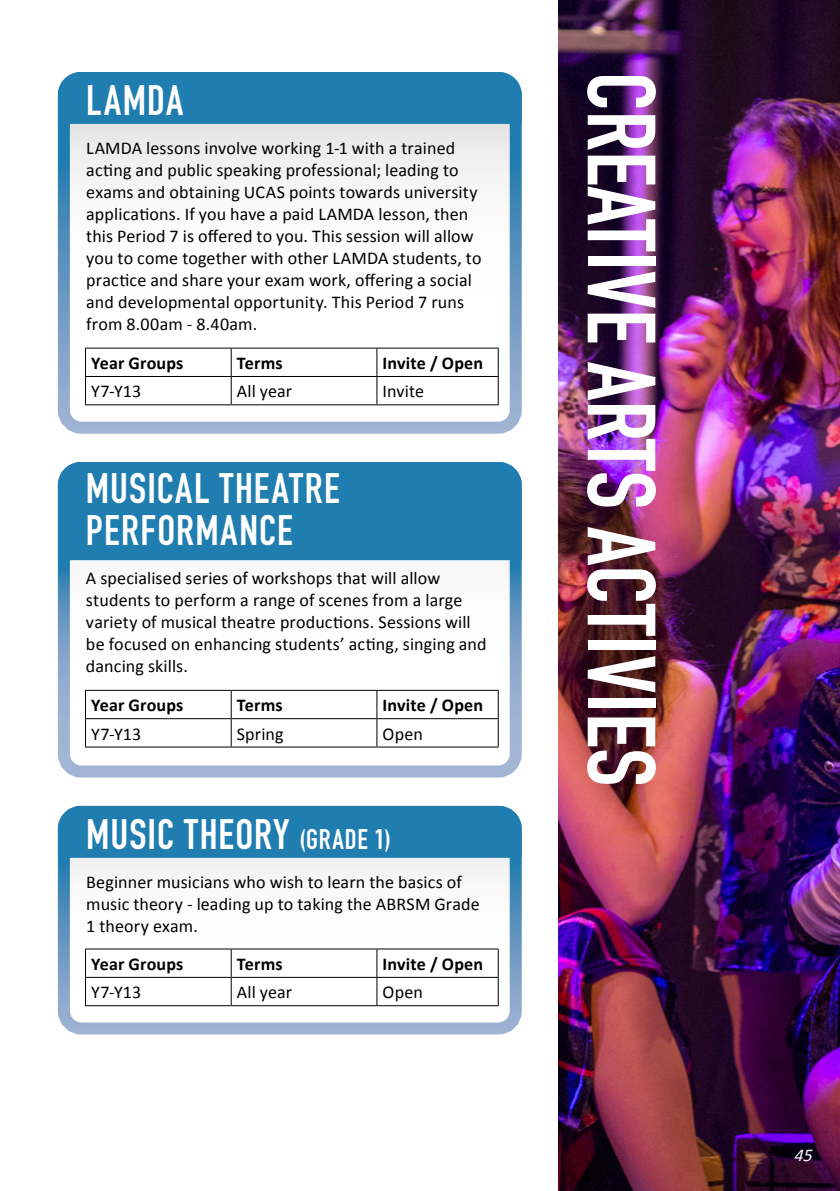
<style>
.page{position:relative;width:840px;height:1191px;background:#fff}
.page>*{position:absolute;margin:0;border:0;box-sizing:border-box;transform-origin:0 0}
.t1{font:700 94.8px "DIN Condensed";color:#fff}
.t2{font:700 42px/42px "DIN Condensed";letter-spacing:.025em;color:#fff}
.t3{font:18px/22px "Calibri";letter-spacing:.005em;color:#000}
.t4{font:700 18px "Calibri";letter-spacing:.01em;color:#000}
.t5{font:italic 18px "Calibri";color:#fff}
.s1{font-size:28px}
</style>
<div class="page">
<svg style="left:71px;top:124px;width:437px;height:297px"></svg>
<div style="left:58px;top:72px;width:463px;height:362px;border:12px solid #fff;border-radius:17px"></div>
<div style="left:58px;top:72px;width:463px;height:52px;background:#207daf"></div>
<hr style="left:85px;top:347px;width:146px;height:1px;background:#000">
<hr style="left:231px;top:347px;width:146px;height:1px;background:#000">
<hr style="left:377px;top:347px;width:121px;height:1px;background:#000">
<hr style="left:85px;top:376px;width:146px;height:1px;background:#000">
<svg style="left:85px;top:348px;width:1px;height:56px"></svg>
<hr style="left:231px;top:376px;width:146px;height:1px;background:#000">
<svg style="left:230px;top:348px;width:1px;height:56px"></svg>
<hr style="left:377px;top:376px;width:121px;height:1px;background:#000">
<svg style="left:376px;top:348px;width:1px;height:56px"></svg>
<svg style="left:497px;top:348px;width:1px;height:56px"></svg>
<hr style="left:85px;top:404px;width:146px;height:1px;background:#000">
<hr style="left:231px;top:404px;width:146px;height:1px;background:#000">
<hr style="left:377px;top:404px;width:121px;height:1px;background:#000">
<img style="left:558px;top:0;width:281px;height:1191px">
<svg style="left:71px;top:560px;width:437px;height:204px"></svg>
<div style="left:58px;top:462px;width:463px;height:315px;border:12px solid #fff;border-radius:17px"></div>
<div style="left:58px;top:462px;width:463px;height:98px;background:#207daf"></div>
<hr style="left:85px;top:690px;width:146px;height:1px;background:#000">
<hr style="left:231px;top:690px;width:146px;height:1px;background:#000">
<hr style="left:377px;top:690px;width:121px;height:1px;background:#000">
<hr style="left:85px;top:718px;width:146px;height:1px;background:#000">
<svg style="left:85px;top:691px;width:1px;height:55px"></svg>
<hr style="left:231px;top:718px;width:146px;height:1px;background:#000">
<svg style="left:230px;top:691px;width:1px;height:55px"></svg>
<hr style="left:377px;top:718px;width:121px;height:1px;background:#000">
<svg style="left:376px;top:691px;width:1px;height:55px"></svg>
<svg style="left:497px;top:691px;width:1px;height:55px"></svg>
<hr style="left:85px;top:746px;width:146px;height:1px;background:#000">
<hr style="left:231px;top:746px;width:146px;height:1px;background:#000">
<hr style="left:377px;top:746px;width:121px;height:1px;background:#000">
<svg style="left:71px;top:858px;width:437px;height:163px"></svg>
<div style="left:58px;top:806px;width:463px;height:228px;border:12px solid #fff;border-radius:17px"></div>
<div style="left:58px;top:806px;width:463px;height:52px;background:#207daf"></div>
<hr style="left:85px;top:948px;width:146px;height:1px;background:#000">
<hr style="left:231px;top:948px;width:146px;height:1px;background:#000">
<hr style="left:377px;top:948px;width:121px;height:1px;background:#000">
<hr style="left:85px;top:977px;width:146px;height:1px;background:#000">
<svg style="left:85px;top:949px;width:1px;height:56px"></svg>
<hr style="left:231px;top:977px;width:146px;height:1px;background:#000">
<svg style="left:230px;top:949px;width:1px;height:56px"></svg>
<hr style="left:377px;top:977px;width:121px;height:1px;background:#000">
<svg style="left:376px;top:949px;width:1px;height:56px"></svg>
<svg style="left:497px;top:949px;width:1px;height:56px"></svg>
<hr style="left:85px;top:1005px;width:146px;height:1px;background:#000">
<hr style="left:231px;top:1005px;width:146px;height:1px;background:#000">
<hr style="left:377px;top:1005px;width:121px;height:1px;background:#000">
<h2 class="t2" style="left:86px;top:79px;width:98px">LAMDA</h2>
<p class="t3" style="left:86px;top:136px;width:396px">LAMDA lessons involve working 1-1 with a trained acting and public speaking professional; leading to exams and obtaining UCAS points towards university applications. If you have a paid LAMDA lesson, then this Period 7 is offered to you. This session will allow you to come together with other LAMDA students, to practice and share your exam work, offering a social and developmental opportunity. This Period 7 runs from 8.00am - 8.40am.</p>
<p class="t4" style="left:91px;top:350px;width:94px">Year Groups</p>
<p class="t4" style="left:237px;top:350px;width:47px">Terms</p>
<p class="t4" style="left:382px;top:350px;width:102px">Invite / Open</p>
<p class="t3" style="left:91px;top:379px;width:51px">Y7-Y13</p>
<p class="t3" style="left:237px;top:379px;width:57px">All year</p>
<p class="t3" style="left:382px;top:379px;width:43px">Invite</p>
<h2 class="t2" style="left:86px;top:467px;width:255px">MUSICAL THEATRE<br>PERFORMANCE</h2>
<p class="t3" style="left:86px;top:566px;width:402px">A specialised series of workshops that will allow students to perform a range of scenes from a large variety of musical theatre productions. Sessions will be focused on enhancing students’ acting, singing and dancing skills.</p>
<p class="t4" style="left:91px;top:692px;width:94px">Year Groups</p>
<p class="t4" style="left:237px;top:692px;width:47px">Terms</p>
<p class="t4" style="left:382px;top:692px;width:102px">Invite / Open</p>
<p class="t3" style="left:91px;top:722px;width:51px">Y7-Y13</p>
<p class="t3" style="left:237px;top:722px;width:48px">Spring</p>
<p class="t3" style="left:382px;top:722px;width:42px">Open</p>
<h2 class="t2" style="left:86px;top:813px;width:306px">MUSIC THEORY <span class="s1">(GRADE 1)</span></h2>
<p class="t3" style="left:86px;top:870px;width:395px">Beginner musicians who wish to learn the basics of music theory - leading up to taking the ABRSM Grade<br>1 theory exam.</p>
<p class="t4" style="left:91px;top:951px;width:94px">Year Groups</p>
<p class="t4" style="left:237px;top:951px;width:47px">Terms</p>
<p class="t4" style="left:382px;top:951px;width:102px">Invite / Open</p>
<p class="t3" style="left:91px;top:980px;width:51px">Y7-Y13</p>
<p class="t3" style="left:237px;top:980px;width:57px">All year</p>
<p class="t3" style="left:382px;top:980px;width:42px">Open</p>
<h1 class="t1" style="left:684px;top:72px;width:716px;rotate:90deg">CREATIVE ARTS ACTIVIES</h1>
<p class="t5" style="left:792px;top:1144px;width:25px">45</p>
</div>
